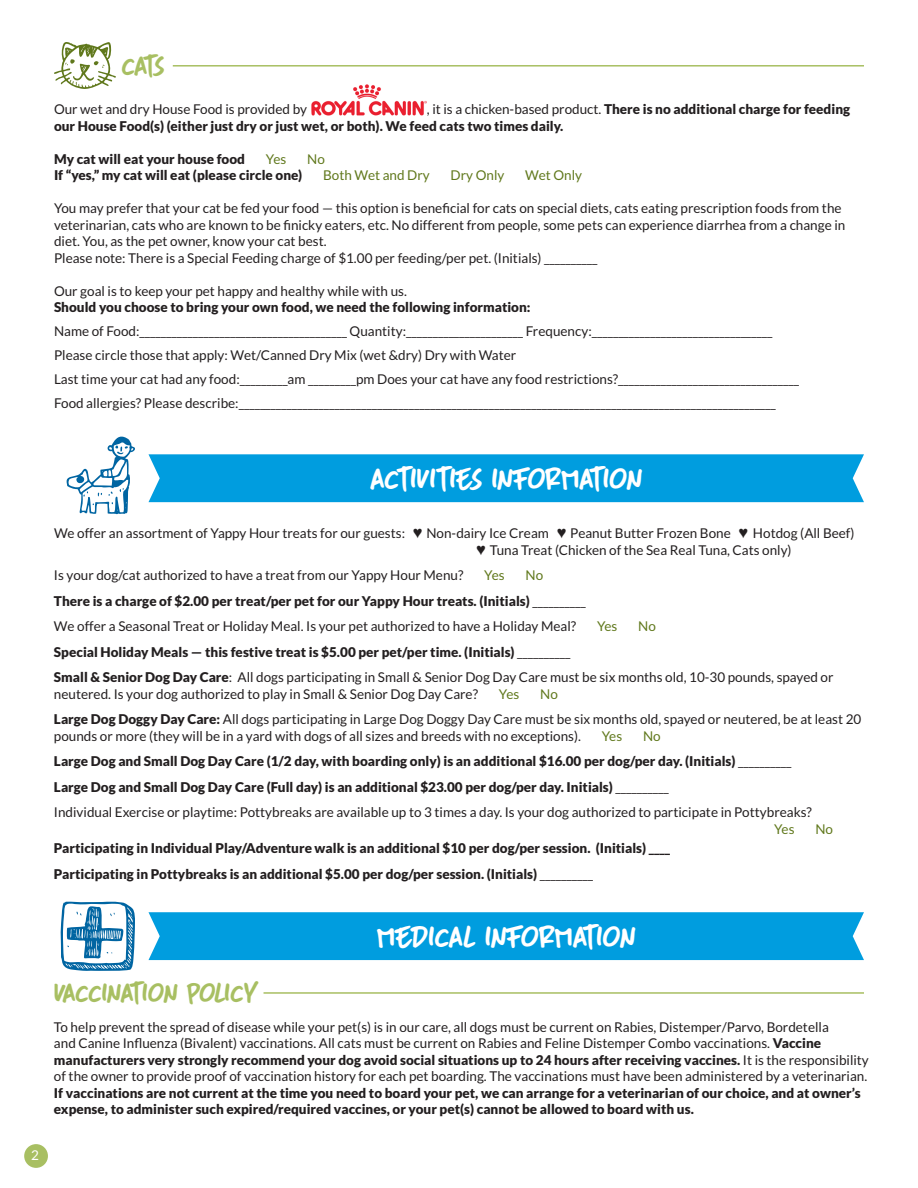
<style>
.page{position:relative;width:918px;height:1188px;background:#fff}
.page>*{position:absolute;margin:0;border:0;box-sizing:border-box;transform-origin:0 0}
.t1{font:33px "DK More Or Less";letter-spacing:-.03em;color:#fff}
.t2{font:30px "DK More Or Less";letter-spacing:-.04em;color:#a8bf62}
.t3{font:13.5px/16.5px "Lato";color:#231f20}
.t4{font:900 13.5px/25.5px "Lato";color:#231f20}
.t5{font:13.5px "Lato";color:#60781c}
.t6{font:13.5px "Lato";color:#fff}
.s1{font-weight:400}
.s2{font-family:"Arimo";font-size:16.5px}
.s3{color:#60781c}
.s4{font-weight:900}
.s5{font-weight:400;color:#60781c}
</style>
<div class="page">
<div style="left:24px;top:1144px;width:24px;height:24px;background:#a8bf62;border-radius:50%"></div>
<div style="left:149px;top:454px;width:715px;height:48px;background:#009ddf"></div>
<div style="left:149px;top:912px;width:715px;height:48px;background:#009ddf"></div>
<svg style="left:54px;top:42px;width:62px;height:47px"></svg>
<hr style="left:173px;top:65px;width:691px;height:2px;background:#a8bf62">
<hr style="left:264px;top:992px;width:600px;height:2px;background:#a8bf62">
<svg style="left:66px;top:436px;width:69px;height:79px"></svg>
<svg style="left:61px;top:901px;width:74px;height:70px"></svg>
<img style="left:312px;top:84px;width:115px;height:32px">
<h2 class="t2" style="left:122px;top:49px;width:45px">CATS</h2>
<p class="t4" style="left:54px;top:101px;width:798px;line-height:16.5px;text-indent:373px"><span class="s1">, it is a chicken-based product.</span> There is no additional charge for feeding our House Food(s) (either just dry or just wet, or both). We feed cats two times daily.</p>
<p class="t4" style="left:54px;top:146px;width:193px">My cat will eat your house food</p>
<p class="t5" style="left:266px;top:151px;width:22px">Yes</p>
<p class="t5" style="left:307px;top:151px;width:19px">No</p>
<p class="t4" style="left:54px;top:162px;width:250px">If “yes,” my cat will eat (please circle one)</p>
<p class="t5" style="left:323px;top:168px;width:108px">Both Wet and Dry</p>
<p class="t5" style="left:451px;top:168px;width:55px">Dry Only</p>
<p class="t5" style="left:525px;top:168px;width:58px">Wet Only</p>
<p class="t3" style="left:54px;top:200px;width:793px">You may prefer that your cat be fed your food — this option is beneficial for cats on special diets, cats eating prescription foods from the veterinarian, cats who are known to be finicky eaters, etc. No different from people, some pets can experience diarrhea from a change in diet. You, as the pet owner, know your cat best.<br>Please note: There is a Special Feeding charge of $1.00 per feeding/per pet. (Initials) __________</p>
<p class="t3" style="left:54px;top:283px;width:354px">Our goal is to keep your pet happy and healthy while with us.</p>
<p class="t4" style="left:54px;top:294px;width:478px">Should you choose to bring your own food, we need the following information:</p>
<p class="t3" style="left:54px;top:319px;width:747px;line-height:24px">Name of Food:_______________________________________ Quantity:______________________ Frequency:__________________________________ Please circle those that apply: Wet/Canned Dry Mix (wet &amp;dry) Dry with Water<br>Last time your cat had any food:_________am _________pm Does your cat have any food restrictions?__________________________________ Food allergies? Please describe:_____________________________________________________________________________________________________</p>
<p class="t3" style="left:54px;top:101px;width:255px">Our wet and dry House Food is provided by</p>
<h1 class="t1" style="left:370px;top:460px;width:274px">ACTIVITIES INFORMATION</h1>
<p class="t3" style="left:476px;top:525px;width:380px;text-indent:-422px">We offer an assortment of Yappy Hour treats for our guests: <span class="s2">♥</span> Non-dairy Ice Cream <span class="s2">♥</span> Peanut Butter Frozen Bone <span class="s2">♥</span> Hotdog (All Beef) <span class="s2">♥</span> Tuna Treat (Chicken of the Sea Real Tuna, Cats only)</p>
<p class="t3" style="left:54px;top:567px;width:411px">Is your dog/cat authorized to have a treat from our Yappy Hour Menu?</p>
<p class="t5" style="left:484px;top:568px;width:22px">Yes</p>
<p class="t3" style="left:54px;top:563px;width:533px;line-height:25.5px;text-indent:471px"><span class="s3">No<br></span><span class="s4">There is a charge of $2.00 per treat/per pet for our Yappy Hour treats. (Initials)</span> __________<br>We offer a Seasonal Treat or Holiday Meal. Is your pet authorized to have a Holiday Meal?</p>
<p class="t5" style="left:597px;top:619px;width:22px">Yes</p>
<p class="t5" style="left:638px;top:619px;width:19px">No</p>
<p class="t3" style="left:54px;top:639px;width:781px;line-height:25.5px"><span class="s4">Special Holiday Meals — this festive treat is $5.00 per pet/per time. (Initials)</span> __________<br><span class="s4">Small &amp; Senior Dog Day Care</span>: All dogs participating in Small &amp; Senior Dog Day Care must be six months old, 10-30 pounds, spayed or</p>
<p class="t3" style="left:54px;top:686px;width:426px">neutered. Is your dog authorized to play in Small &amp; Senior Dog Day Care?</p>
<p class="t5" style="left:499px;top:687px;width:22px">Yes</p>
<p class="t3" style="left:54px;top:681px;width:809px;line-height:25.5px;text-indent:486px"><span class="s3">No<br></span><span class="s4">Large Dog Doggy Day Care:</span> All dogs participating in Large Dog Doggy Day Care must be six months old, spayed or neutered, be at least 20</p>
<p class="t3" style="left:54px;top:728px;width:529px">pounds or more (they will be in a yard with dogs of all sizes and breeds with no exceptions).</p>
<p class="t5" style="left:602px;top:729px;width:22px">Yes</p>
<p class="t4" style="left:54px;top:723px;width:760px;text-indent:589px"><span class="s5">No<br></span>Large Dog and Small Dog Day Care (1/2 day, with boarding only) is an additional $16.00 per dog/per day. (Initials) <span class="s1">__________ </span>Large Dog and Small Dog Day Care (Full day) is an additional $23.00 per dog/per day. Initials) <span class="s1">__________<br>Individual Exercise or playtime: Pottybreaks are available up to 3 times a day. Is your dog authorized to participate in Pottybreaks?</span></p>
<p class="t5" style="left:774px;top:822px;width:22px">Yes</p>
<p class="t5" style="left:815px;top:822px;width:19px">No</p>
<p class="t4" style="left:54px;top:836px;width:618px">Participating in Individual Play/Adventure walk is an additional $10 per dog/per session. (Initials) ____<br>Participating in Pottybreaks is an additional $5.00 per dog/per session. (Initials) <span class="s1">__________</span></p>
<p class="t6" style="left:31px;top:1148px;width:9px">2</p>
<h2 class="t2" style="left:54px;top:976px;width:207px">VACCINATION POLICY</h2>
<h1 class="t1" style="left:376px;top:917px;width:261px">MEDICAL INFORMATION</h1>
<p class="t3" style="left:54px;top:1018px;width:816px">To help prevent the spread of disease while your pet(s) is in our care, all dogs must be current on Rabies, Distemper/Parvo, Bordetella<br>and Canine Influenza (Bivalent) vaccinations. All cats must be current on Rabies and Feline Distemper Combo vaccinations. <span class="s4">Vaccine manufacturers very strongly recommend your dog avoid social situations up to 24 hours after receiving vaccines.</span> It is the responsibility of the owner to provide proof of vaccination history for each pet boarding. The vaccinations must have been administered by a veterinarian.</p>
<p class="t4" style="left:54px;top:1084px;width:808px;line-height:16.5px">If vaccinations are not current at the time you need to board your pet, we can arrange for a veterinarian of our choice, and at owner’s expense, to administer such expired/required vaccines, or your pet(s) cannot be allowed to board with us.</p>
</div>
